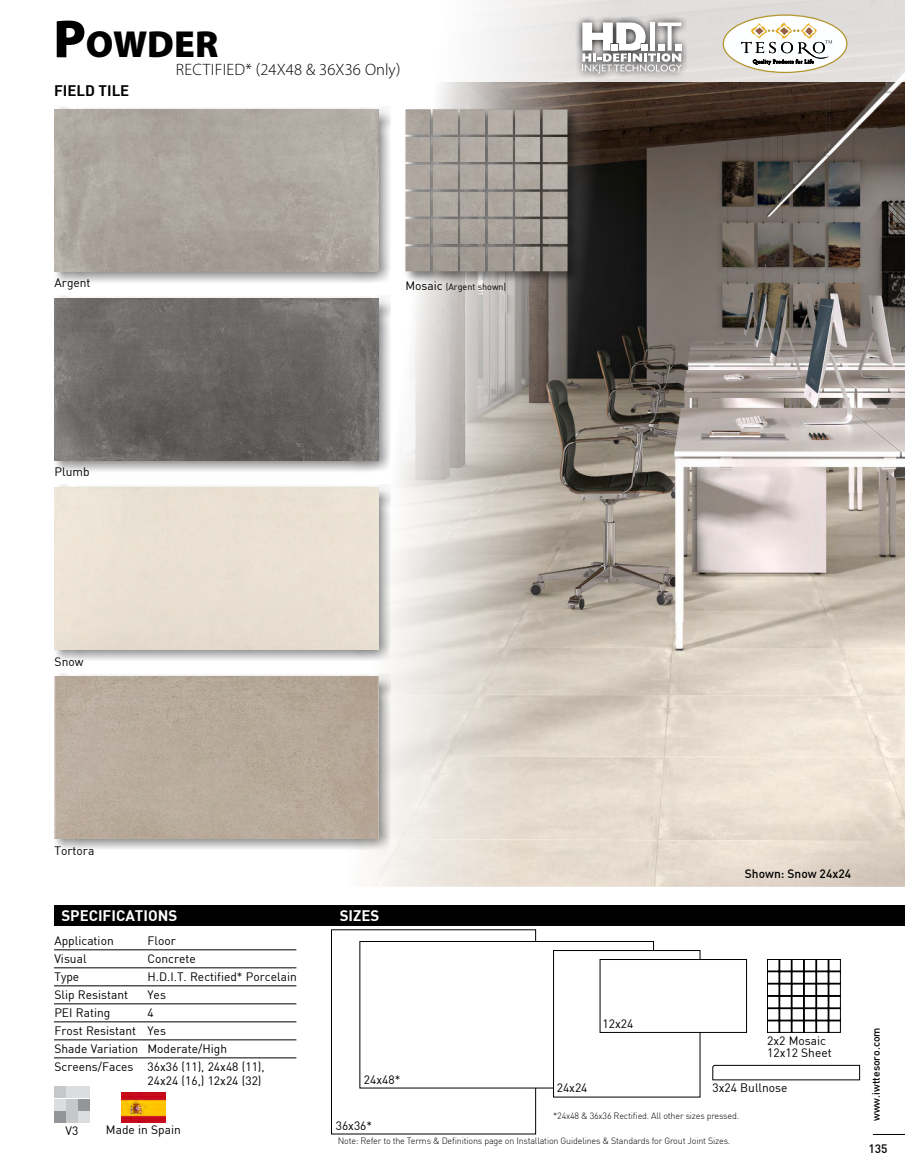
<style>
.page{position:relative;width:905px;height:1175px;background:#fff}
.page>*{position:absolute;margin:0;border:0;box-sizing:border-box;transform-origin:0 0}
.t1{font:900 37.8px "Myriad Pro";color:#000}
.t2{font:300 16.5px "Myriad Pro";letter-spacing:.01em;color:#000}
.t3{font:700 15px "DIN";color:#fff}
.t4{font:700 15px "DIN";color:#000}
.t5{font:12px/17.9px "DIN";color:#000}
.t6{font:500 12px "DIN";color:#000}
.t7{font:500 10.5px "DIN";color:#000}
.t8{font:300 9px "DIN";letter-spacing:-.02em;color:#000}
.t9{font:9px "DIN";color:#000}
.t10{font:5.1px "Adobe Garamond Pro";letter-spacing:.085em;color:#000}
.s1{font-size:54px}
.s2{font-size:12px}
</style>
<div class="page">
<img style="left:651px;top:81px;width:253px;height:805px">
<div style="left:54px;top:904px;width:850px;height:21px;background:#000"></div>
<svg style="left:61px;top:81px;width:590px;height:806px"></svg>
<div style="left:0;top:0;width:904px;height:81px;background:linear-gradient(to right,#fff,#dbd8d4)"></div>
<svg style="left:767px;top:959px;width:74px;height:74px"></svg>
<div style="left:403px;top:106px;width:177px;height:177px;background:#000;opacity:.5"></div>
<img style="left:405px;top:109px;width:162px;height:162px">
<svg style="left:712px;top:1064px;width:148px;height:16px"></svg>
<div style="left:52px;top:107px;width:338px;height:177px;background:#000;opacity:.5"></div>
<img style="left:54px;top:110px;width:324px;height:162px">
<div style="left:52px;top:296px;width:339px;height:177px;background:#000;opacity:.5"></div>
<img style="left:55px;top:298px;width:323px;height:162px">
<div style="left:52px;top:485px;width:339px;height:177px;background:#000;opacity:.5"></div>
<div style="left:55px;top:488px;width:323px;height:162px;background:#e9e0d2"></div>
<div style="left:52px;top:674px;width:339px;height:177px;background:#000;opacity:.5"></div>
<img style="left:55px;top:676px;width:323px;height:162px">
<svg style="left:574px;top:15px;width:114px;height:66px;background:#d2cfce"></svg>
<svg style="left:582px;top:22px;width:100px;height:52px"></svg>
<img style="left:122px;top:1092px;width:43px;height:30px">
<div style="left:331px;top:929px;width:205px;height:205px;border:1px solid #000"></div>
<div style="left:360px;top:941px;width:293px;height:147px;background:#fff"></div>
<div style="left:359px;top:941px;width:295px;height:147px;border:1px solid #000"></div>
<div style="left:553px;top:950px;width:147px;height:147px;background:#fff"></div>
<div style="left:553px;top:950px;width:147px;height:147px;border:1px solid #000"></div>
<div style="left:600px;top:959px;width:146px;height:73px;background:#fff"></div>
<div style="left:599px;top:959px;width:147px;height:73px;border:1px solid #000"></div>
<div style="left:54px;top:1111px;width:11px;height:11px;background:#939598"></div>
<div style="left:78px;top:1086px;width:12px;height:11px;background:#dcddde"></div>
<div style="left:54px;top:1086px;width:11px;height:11px;background:#c7c8ca"></div>
<div style="left:66px;top:1098px;width:12px;height:12px;background:#c7c8ca"></div>
<div style="left:66px;top:1111px;width:12px;height:11px;background:#c7c8ca"></div>
<div style="left:78px;top:1098px;width:12px;height:12px;background:#939598"></div>
<div style="left:66px;top:1086px;width:12px;height:11px;background:#dcddde"></div>
<div style="left:54px;top:1098px;width:11px;height:12px;background:#dcddde"></div>
<div style="left:78px;top:1111px;width:12px;height:11px;background:#dcddde"></div>
<div style="left:723px;top:15px;width:123px;height:57px;background:#fdfeff;border-radius:50%"></div>
<div style="left:722px;top:14px;width:125px;height:59px;border:1px solid #b29730;border-radius:50%"></div>
<svg style="left:741px;top:22px;width:91px;height:42px"></svg>
<hr style="left:54px;top:949px;width:242px;height:1px;background:#000">
<hr style="left:54px;top:967px;width:242px;height:1px;background:#000">
<hr style="left:54px;top:985px;width:242px;height:1px;background:#000">
<hr style="left:54px;top:1003px;width:242px;height:1px;background:#000">
<hr style="left:54px;top:1021px;width:242px;height:1px;background:#000">
<hr style="left:54px;top:1039px;width:242px;height:1px;background:#000">
<hr style="left:54px;top:1057px;width:242px;height:1px;background:#000">
<hr style="left:872px;top:1134px;width:32px;height:1px;background:#000">
<h1 class="t1" style="left:53px;top:19px;width:166px"><span class="s1">P</span>OWDER</h1>
<h2 class="t2" style="left:176px;top:59px;width:226px">RECTIFIED* (24X48 &amp; 36X36 Only)</h2>
<p class="t4" style="left:54px;top:81px;width:77px">FIELD TILE</p>
<p class="t10" style="left:753px;top:59px;width:62px">Quality Products for Life</p>
<p class="t5" style="left:55px;top:274px;width:37px">Argent</p>
<p class="t5" style="left:55px;top:463px;width:36px">Plumb</p>
<p class="t5" style="left:55px;top:652px;width:30px">Snow</p>
<p class="t9" style="left:405px;top:281px;width:102px"><span class="s2">Mosaic</span> (Argent shown)</p>
<p class="t5" style="left:55px;top:841px;width:41px">Tortora</p>
<p class="t3" style="left:61px;top:905px;width:117px">SPECIFICATIONS</p>
<p class="t5" style="left:54px;top:932px;width:61px">Application</p>
<p class="t5" style="left:147px;top:932px;width:30px">Floor</p>
<p class="t5" style="left:54px;top:950px;width:34px">Visual</p>
<p class="t5" style="left:147px;top:950px;width:50px">Concrete</p>
<p class="t5" style="left:54px;top:968px;width:26px">Type</p>
<p class="t5" style="left:147px;top:968px;width:151px">H.D.I.T. Rectified* Porcelain</p>
<p class="t5" style="left:54px;top:986px;width:75px">Slip Resistant</p>
<p class="t5" style="left:147px;top:986px;width:20px">Yes</p>
<p class="t5" style="left:54px;top:1004px;width:57px">PEI Rating</p>
<p class="t5" style="left:54px;top:1004px;width:212px;text-indent:93px">4<br>Frost Resistant Yes<br>Shade Variation Moderate/High<br>Screens/Faces 36x36 (11), 24x48 (11),</p>
<p class="t5" style="left:147px;top:1071px;width:115px">24x24 (16,) 12x24 (32)</p>
<p class="t5" style="left:66px;top:1121px;width:14px">V3</p>
<p class="t5" style="left:106px;top:1120px;width:77px">Made in Spain</p>
<p class="t3" style="left:339px;top:905px;width:41px">SIZES</p>
<p class="t6" style="left:744px;top:866px;width:108px">Shown: Snow 24x24</p>
<p class="t5" style="left:364px;top:1070px;width:38px">24x48*</p>
<p class="t5" style="left:336px;top:1116px;width:38px">36x36*</p>
<p class="t5" style="left:602px;top:1014px;width:32px">12x24</p>
<p class="t5" style="left:556px;top:1078px;width:32px">24x24</p>
<p class="t5" style="left:767px;top:1033px;width:66px;line-height:12.8px">2x2 Mosaic<br>12x12 Sheet</p>
<p class="t5" style="left:712px;top:1078px;width:77px">3x24 Bullnose</p>
<p class="t8" style="left:553px;top:1110px;width:187px">*24x48 &amp; 36x36 Rectified. All other sizes pressed.</p>
<p class="t8" style="left:338px;top:1135px;width:394px">Note: Refer to the Terms &amp; Definitions page on Installation Guidelines &amp; Standards for Grout Joint Sizes.</p>
<p class="t7" style="left:869px;top:1121px;width:95px;rotate:-90deg">www.iwttesoro.com</p>
<p class="t6" style="left:868px;top:1141px;width:21px">135</p>
</div>
